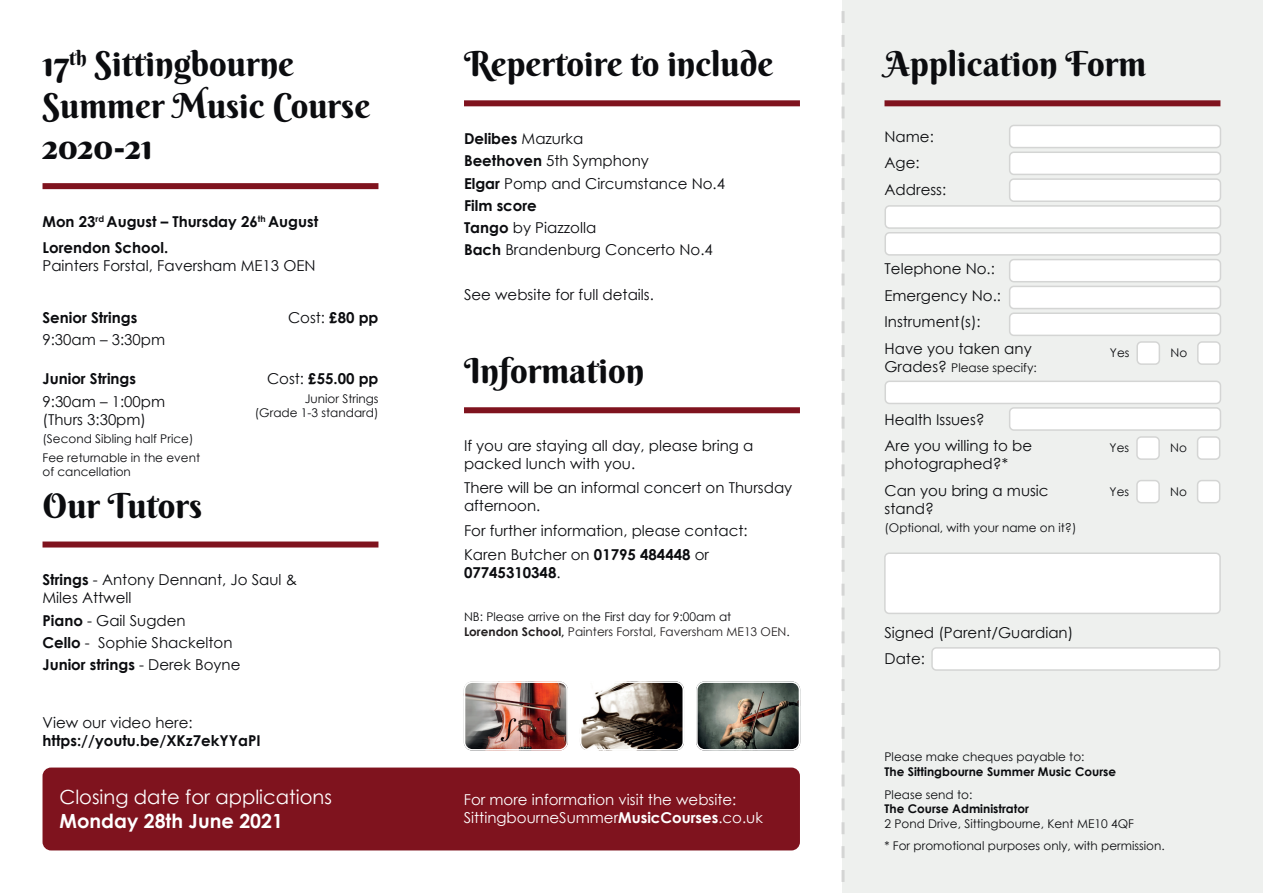
<style>
.page{position:relative;width:1263px;height:893px;background:#fff}
.page>*{position:absolute;margin:0;border:0;box-sizing:border-box;transform-origin:0 0}
.t1{font:34.5px/41.4px "Berkshire Swash";color:#0b0c0f}
.t2{font:19.5px "Century Gothic";color:#fff}
.t3{font:700 19.5px "Century Gothic";color:#fff}
.t4{font:15px/26.5px "Century Gothic";color:#0b0c0f}
.t5{font:700 15px/26.5px "Century Gothic";color:#0b0c0f}
.t6{font:15px/18px "Century Gothic";color:#fff}
.t7{font:12px/14.4px "Century Gothic";color:#0b0c0f}
.t8{font:700 12px "Century Gothic";color:#0b0c0f}
.s1{font-weight:700}
.s2{font-weight:400}
.s3{font-weight:700;color:#231f20}
.s4{color:#231f20}
.s5{font-size:15px}
</style>
<div class="page">
<div style="left:842px;top:0;width:421px;height:893px;background:#eef0ee"></div>
<div style="left:43px;top:183px;width:335px;height:6px;background:#7f131e"></div>
<div style="left:43px;top:541px;width:335px;height:6px;background:#7f131e"></div>
<div style="left:43px;top:767px;width:757px;height:83px;background:#7f131e;border-radius:9px"></div>
<div style="left:464px;top:100px;width:336px;height:6px;background:#7f131e"></div>
<div style="left:464px;top:407px;width:336px;height:6px;background:#7f131e"></div>
<div style="left:884px;top:100px;width:336px;height:6px;background:#7f131e"></div>
<div style="left:1010px;top:125px;width:210px;height:23px;background:#fff;border-radius:4px"></div>
<div style="left:1009px;top:125px;width:212px;height:23px;border:2px solid #d4d5d4;border-radius:4px"></div>
<div style="left:1010px;top:152px;width:210px;height:22px;background:#fff;border-radius:4px"></div>
<div style="left:1009px;top:152px;width:212px;height:23px;border:2px solid #d4d5d4;border-radius:4px"></div>
<div style="left:1010px;top:179px;width:210px;height:22px;background:#fff;border-radius:4px"></div>
<div style="left:1009px;top:178px;width:212px;height:24px;border:2px solid #d4d5d4;border-radius:4px"></div>
<div style="left:885px;top:206px;width:335px;height:22px;background:#fff;border-radius:4px"></div>
<div style="left:884px;top:205px;width:337px;height:24px;border:2px solid #d4d5d4;border-radius:4px"></div>
<div style="left:885px;top:233px;width:335px;height:22px;background:#fff;border-radius:4px"></div>
<div style="left:884px;top:232px;width:337px;height:24px;border:2px solid #d4d5d4;border-radius:4px"></div>
<div style="left:1010px;top:260px;width:210px;height:22px;background:#fff;border-radius:4px"></div>
<div style="left:1009px;top:259px;width:212px;height:23px;border:2px solid #d4d5d4;border-radius:4px"></div>
<div style="left:1010px;top:286px;width:210px;height:23px;background:#fff;border-radius:4px"></div>
<div style="left:1009px;top:286px;width:212px;height:23px;border:2px solid #d4d5d4;border-radius:4px"></div>
<div style="left:1010px;top:313px;width:210px;height:22px;background:#fff;border-radius:4px"></div>
<div style="left:1009px;top:312px;width:212px;height:24px;border:2px solid #d4d5d4;border-radius:4px"></div>
<div style="left:885px;top:381px;width:335px;height:22px;background:#fff;border-radius:4px"></div>
<div style="left:884px;top:381px;width:337px;height:23px;border:2px solid #d4d5d4;border-radius:4px"></div>
<div style="left:1010px;top:408px;width:210px;height:22px;background:#fff;border-radius:4px"></div>
<div style="left:1009px;top:407px;width:212px;height:24px;border:2px solid #d4d5d4;border-radius:4px"></div>
<div style="left:1198px;top:342px;width:22px;height:22px;background:#fff;border-radius:4px"></div>
<div style="left:1197px;top:341px;width:24px;height:24px;border:2px solid #d4d5d4;border-radius:4px"></div>
<div style="left:1137px;top:342px;width:22px;height:22px;background:#fff;border-radius:4px"></div>
<div style="left:1136px;top:341px;width:24px;height:24px;border:2px solid #d4d5d4;border-radius:4px"></div>
<div style="left:1197px;top:437px;width:23px;height:22px;background:#fff;border-radius:4px"></div>
<div style="left:1197px;top:436px;width:23px;height:24px;border:2px solid #d4d5d4;border-radius:4px"></div>
<div style="left:1137px;top:437px;width:22px;height:22px;background:#fff;border-radius:4px"></div>
<div style="left:1136px;top:436px;width:24px;height:24px;border:2px solid #d4d5d4;border-radius:4px"></div>
<div style="left:1197px;top:481px;width:23px;height:22px;background:#fff;border-radius:4px"></div>
<div style="left:1197px;top:480px;width:23px;height:23px;border:2px solid #d4d5d4;border-radius:4px"></div>
<div style="left:1137px;top:481px;width:22px;height:22px;background:#fff;border-radius:4px"></div>
<div style="left:1136px;top:480px;width:24px;height:23px;border:2px solid #d4d5d4;border-radius:4px"></div>
<div style="left:885px;top:553px;width:335px;height:60px;background:#fff;border-radius:4px"></div>
<div style="left:884px;top:552px;width:337px;height:62px;border:2px solid #d4d5d4;border-radius:4px"></div>
<div style="left:932px;top:648px;width:288px;height:22px;background:#fff;border-radius:4px"></div>
<div style="left:931px;top:647px;width:289px;height:24px;border:2px solid #d4d5d4;border-radius:4px"></div>
<img style="left:464px;top:684px;width:104px;height:66px">
<div style="left:464px;top:681px;width:104px;height:69px;border:2px solid #fff;border-radius:8px"></div>
<img style="left:580px;top:684px;width:104px;height:66px">
<div style="left:580px;top:681px;width:104px;height:69px;border:2px solid #fff;border-radius:8px"></div>
<img style="left:696px;top:684px;width:104px;height:66px">
<div style="left:696px;top:681px;width:104px;height:69px;border:2px solid #fff;border-radius:8px"></div>
<svg style="left:841px;top:11px;width:3px;height:871px"></svg>
<h1 class="t1" style="left:43px;top:43px;width:329px">17<sup>th</sup> Sittingbourne<br>Summer Music Course<br>2020-21</h1>
<p class="t5" style="left:43px;top:208px;width:277px">Mon 23<sup>rd</sup> August – Thursday 26<sup>th</sup> August<br>Lorendon School.</p>
<p class="t4" style="left:43px;top:253px;width:274px">Painters Forstal, Faversham ME13 OEN</p>
<p class="t5" style="left:43px;top:304px;width:96px">Senior Strings</p>
<p class="t4" style="left:43px;top:326px;width:124px">9:30am – 3:30pm</p>
<p class="t4" style="left:288px;top:304px;width:92px">Cost: <span class="s1">£80 pp</span></p>
<p class="t5" style="left:43px;top:365px;width:95px">Junior Strings</p>
<p class="t4" style="left:43px;top:392px;width:124px;line-height:18px">9:30am – 1:00pm (Thurs 3:30pm)</p>
<p class="t7" style="left:43px;top:429px;width:159px;line-height:18.6px">(Second Sibling half Price)<br>Fee returnable in the event</p>
<p class="t7" style="left:43px;top:465px;width:90px">of cancellation</p>
<h1 class="t1" style="left:43px;top:484px;width:161px">Our Tutors</h1>
<p class="t5" style="left:267px;top:365px;width:113px"><span class="s2">Cost:</span> £55.00 pp</p>
<p class="t7" style="left:255px;top:391px;width:125px;text-align:right">Junior Strings<br>(Grade 1-3 standard)</p>
<p class="t4" style="left:43px;top:571px;width:256px;line-height:18px"><span class="s1">Strings</span> - Antony Dennant, Jo Saul &amp;<br>Miles Attwell</p>
<p class="t4" style="left:43px;top:609px;width:199px;line-height:22.2px"><span class="s1">Piano</span> - Gail Sugden<br><span class="s1">Cello</span> - Sophie Shackelton<br><span class="s1">Junior strings</span> - Derek Boyne</p>
<p class="t4" style="left:43px;top:709px;width:152px">View our video here:</p>
<p class="t5" style="left:43px;top:727px;width:220px">https://youtu.be/XKz7ekYYaPI</p>
<h2 class="t2" style="left:60px;top:784px;width:274px">Closing date for applications</h2>
<h2 class="t3" style="left:60px;top:808px;width:225px">Monday 28th June 2021</h2>
<h1 class="t1" style="left:464px;top:43px;width:311px">Repertoire to include</h1>
<p class="t4" style="left:464px;top:127px;width:263px;line-height:22.2px"><span class="s1">Delibes</span> Mazurka<br><span class="s1">Beethoven</span> 5th Symphony<br><span class="s1">Elgar</span> Pomp and Circumstance No.4<br><span class="s1">Film score<br>Tango</span> by Piazzolla<br><span class="s1">Bach</span> Brandenburg Concerto No.4</p>
<p class="t4" style="left:464px;top:281px;width:191px">See website for full details.</p>
<h1 class="t1" style="left:464px;top:350px;width:182px">Information</h1>
<p class="t4" style="left:464px;top:436px;width:291px;line-height:18px">If you are staying all day, please bring a packed lunch with you.</p>
<p class="t4" style="left:464px;top:479px;width:330px;line-height:18px">There will be an informal concert on Thursday afternoon.</p>
<p class="t4" style="left:464px;top:518px;width:285px;line-height:24.3px">For further information, please contact:<br>Karen Butcher on <span class="s1">01795 484448</span> or</p>
<p class="t5" style="left:464px;top:559px;width:98px">07745310348<span class="s2">.</span></p>
<p class="t7" style="left:464px;top:609px;width:327px">NB: Please arrive on the First day for 9:00am at<br><span class="s3">Lorendon School,</span> <span class="s4">Painters Forstal, Faversham ME13 OEN</span>.</p>
<p class="t6" style="left:464px;top:791px;width:301px">For more information visit the website:<br>SittingbourneSummer<span class="s1">MusicCourses</span>.co.uk</p>
<h1 class="t1" style="left:884px;top:43px;width:263px">Application Form</h1>
<p class="t4" style="left:884px;top:123px;width:63px">Name:<br>Age:<br>Address:</p>
<p class="t4" style="left:884px;top:255px;width:149px">Telephone No.:<br>Emergency No.:<br>Instrument(s):<br>Have you taken any</p>
<p class="t7" style="left:884px;top:360px;width:154px"><span class="s5">Grades?</span> Please specify:</p>
<p class="t4" style="left:884px;top:406px;width:149px">Health Issues?<br>Are you willing to be</p>
<p class="t4" style="left:884px;top:450px;width:166px">photographed?*<br>Can you bring a music</p>
<p class="t4" style="left:884px;top:495px;width:51px">stand?</p>
<p class="t7" style="left:884px;top:520px;width:193px">(Optional, with your name on it?)</p>
<p class="t7" style="left:1110px;top:346px;width:21px">Yes</p>
<p class="t7" style="left:1170px;top:346px;width:18px">No</p>
<p class="t7" style="left:1110px;top:441px;width:21px">Yes</p>
<p class="t7" style="left:1170px;top:441px;width:18px">No</p>
<p class="t7" style="left:1110px;top:484px;width:21px">Yes</p>
<p class="t7" style="left:1170px;top:484px;width:18px">No</p>
<p class="t4" style="left:884px;top:619px;width:190px">Signed (Parent/Guardian)<br>Date:</p>
<p class="t7" style="left:884px;top:750px;width:201px">Please make cheques payable to:</p>
<p class="t8" style="left:884px;top:764px;width:233px">The Sittingbourne Summer Music Course</p>
<p class="t7" style="left:884px;top:787px;width:89px">Please send to:</p>
<p class="t8" style="left:884px;top:801px;width:146px">The Course Administrator</p>
<p class="t7" style="left:884px;top:812px;width:282px;line-height:23px">2 Pond Drive, Sittingbourne, Kent ME10 4QF<br>* For promotional purposes only, with permission.</p>
</div>
